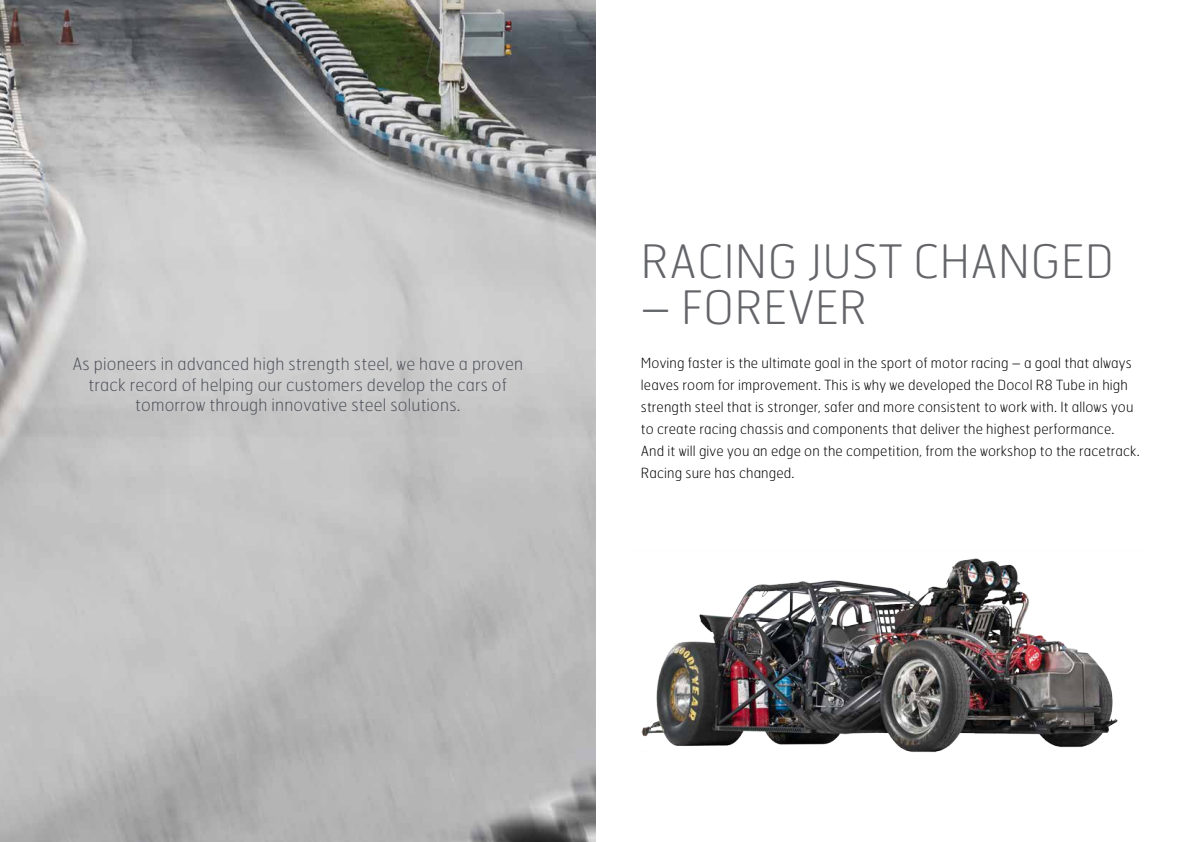
<style>
.page{position:relative;width:1191px;height:842px;background:#fff}
.page>*{position:absolute;margin:0;border:0;box-sizing:border-box;transform-origin:0 0}
.t1{font:100 46px "Hermes FB";letter-spacing:.01em;color:#646569}
.t2{font:100 17px/20.4px "Hermes FB";letter-spacing:.01em;color:#4f525a;text-align:center}
.t3{font:100 14px/22px "Hermes FB";letter-spacing:.01em;color:#000}
</style>
<div class="page">
<img style="left:0;top:0;width:595px;height:842px">
<img style="left:641px;top:558px;width:477px;height:195px">
<p class="t2" style="left:72px;top:354px;width:452px">As pioneers in advanced high strength steel, we have a proven track record of helping our customers develop the cars of tomorrow through innovative steel solutions.</p>
<h1 class="t1" style="left:641px;top:233px;width:475px">RACING JUST CHANGED</h1>
<h1 class="t1" style="left:641px;top:279px;width:228px">– FOREVER</h1>
<p class="t3" style="left:641px;top:352px;width:500px">Moving faster is the ultimate goal in the sport of motor racing – a goal that always leaves room for improvement. This is why we developed the Docol R8 Tube in high strength steel that is stronger, safer and more consistent to work with. It allows you to create racing chassis and components that deliver the highest performance.<br>And it will give you an edge on the competition, from the workshop to the racetrack.<br>Racing sure has changed.</p>
</div>
